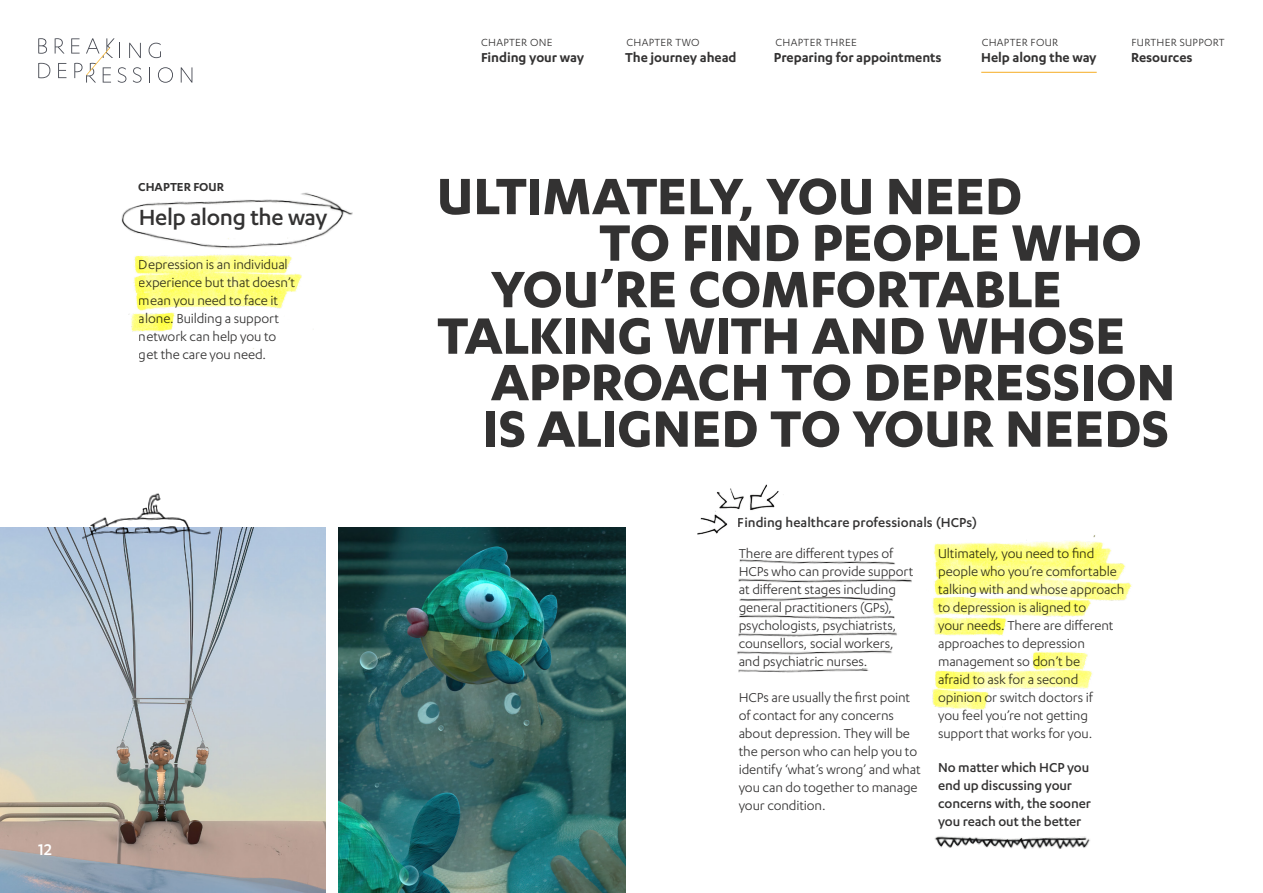
<style>
.page{position:relative;width:1263px;height:893px;background:#fff}
.page>*{position:absolute;margin:0;border:0;box-sizing:border-box;transform-origin:0 0}
.t1{font:700 59.4px "Karbon";letter-spacing:-.005em;color:#333232}
.t2{font:500 25.5px "Karbon";letter-spacing:-.015em;color:#333232}
.t3{font:500 18px "Karbon";color:#fff}
.t4{font:15px/18px "Karbon";letter-spacing:-.01em;color:#333232}
.t5{font:500 15px/18px "Karbon";letter-spacing:-.005em;color:#333232}
.t6{font:600 15px "Karbon";letter-spacing:-.005em;color:#333232}
.t7{font:600 13.5px "Karbon";color:#333232}
.t8{font:12px "Karbon";letter-spacing:.025em;color:#333232}
</style>
<div class="page">
<img style="left:0;top:527px;width:325px;height:366px">
<img style="left:338px;top:527px;width:287px;height:366px">
<svg style="left:149px;top:43px;width:12px;height:15px"></svg>
<svg style="left:149px;top:67px;width:1px;height:16px"></svg>
<svg style="left:158px;top:67px;width:15px;height:16px"></svg>
<svg style="left:181px;top:67px;width:11px;height:16px"></svg>
<svg style="left:38px;top:38px;width:104px;height:45px"></svg>
<hr style="left:981px;top:72px;width:116px;height:1px;background:#f5ac24">
<img style="left:697px;top:484px;width:82px;height:50px">
<img style="left:739px;top:559px;width:156px;height:6px">
<img style="left:738px;top:578px;width:174px;height:5px">
<img style="left:737px;top:649px;width:155px;height:6px">
<img style="left:738px;top:631px;width:159px;height:6px">
<img style="left:739px;top:596px;width:154px;height:6px">
<img style="left:738px;top:668px;width:131px;height:5px">
<img style="left:739px;top:614px;width:155px;height:5px">
<img style="left:934px;top:836px;width:156px;height:14px">
<img style="left:121px;top:192px;width:232px;height:46px">
<img style="left:82px;top:493px;width:131px;height:57px">
<img style="left:932px;top:535px;width:200px;height:100px">
<img style="left:129px;top:237px;width:185px;height:112px">
<img style="left:932px;top:652px;width:160px;height:58px">
<p class="t7" style="left:138px;top:180px;width:87px">CHAPTER FOUR</p>
<h2 class="t2" style="left:139px;top:203px;width:190px">Help along the way</h2>
<p class="t4" style="left:139px;top:255px;width:158px">Depression is an individual experience but that doesn’t mean you need to face it alone. Building a support network can help you to get the care you need.</p>
<p class="t3" style="left:38px;top:839px;width:15px">12</p>
<p class="t8" style="left:481px;top:36px;width:73px">CHAPTER ONE</p>
<p class="t6" style="left:481px;top:49px;width:105px">Finding your way</p>
<p class="t8" style="left:626px;top:36px;width:75px">CHAPTER TWO</p>
<p class="t6" style="left:625px;top:49px;width:113px">The journey ahead</p>
<p class="t8" style="left:775px;top:36px;width:83px">CHAPTER THREE</p>
<p class="t6" style="left:774px;top:49px;width:169px">Preparing for appointments</p>
<p class="t8" style="left:982px;top:36px;width:78px">CHAPTER FOUR</p>
<p class="t8" style="left:1131px;top:36px;width:95px">FURTHER SUPPORT</p>
<p class="t6" style="left:981px;top:49px;width:117px">Help along the way</p>
<p class="t6" style="left:1131px;top:49px;width:63px">Resources</p>
<h1 class="t1" style="left:437px;top:162px;width:587px">ULTIMATELY, YOU NEED</h1>
<h1 class="t1" style="left:599px;top:209px;width:544px">TO FIND PEOPLE WHO</h1>
<h1 class="t1" style="left:491px;top:255px;width:572px">YOU’RE COMFORTABLE</h1>
<h1 class="t1" style="left:437px;top:302px;width:690px">TALKING WITH AND WHOSE</h1>
<h1 class="t1" style="left:491px;top:348px;width:686px">APPROACH TO DEPRESSION</h1>
<h1 class="t1" style="left:482px;top:395px;width:688px">IS ALIGNED TO YOUR NEEDS</h1>
<p class="t5" style="left:738px;top:513px;width:241px">Finding healthcare professionals (HCPs)</p>
<p class="t4" style="left:739px;top:544px;width:176px">There are different types of<br>HCPs who can provide support at different stages including general practitioners (GPs), psychologists, psychiatrists, counsellors, social workers, and psychiatric nurses.</p>
<p class="t4" style="left:739px;top:688px;width:184px">HCPs are usually the first point of contact for any concerns about depression. They will be the person who can help you to identify ‘what’s wrong’ and what you can do together to manage your condition.</p>
<p class="t4" style="left:938px;top:544px;width:188px">Ultimately, you need to find people who you’re comfortable talking with and whose approach to depression is aligned to<br>your needs. There are different approaches to depression management so don’t be<br>afraid to ask for a second opinion or switch doctors if<br>you feel you’re not getting support that works for you.</p>
<p class="t5" style="left:938px;top:758px;width:154px">No matter which HCP you end up discussing your concerns with, the sooner you reach out the better</p>
</div>
